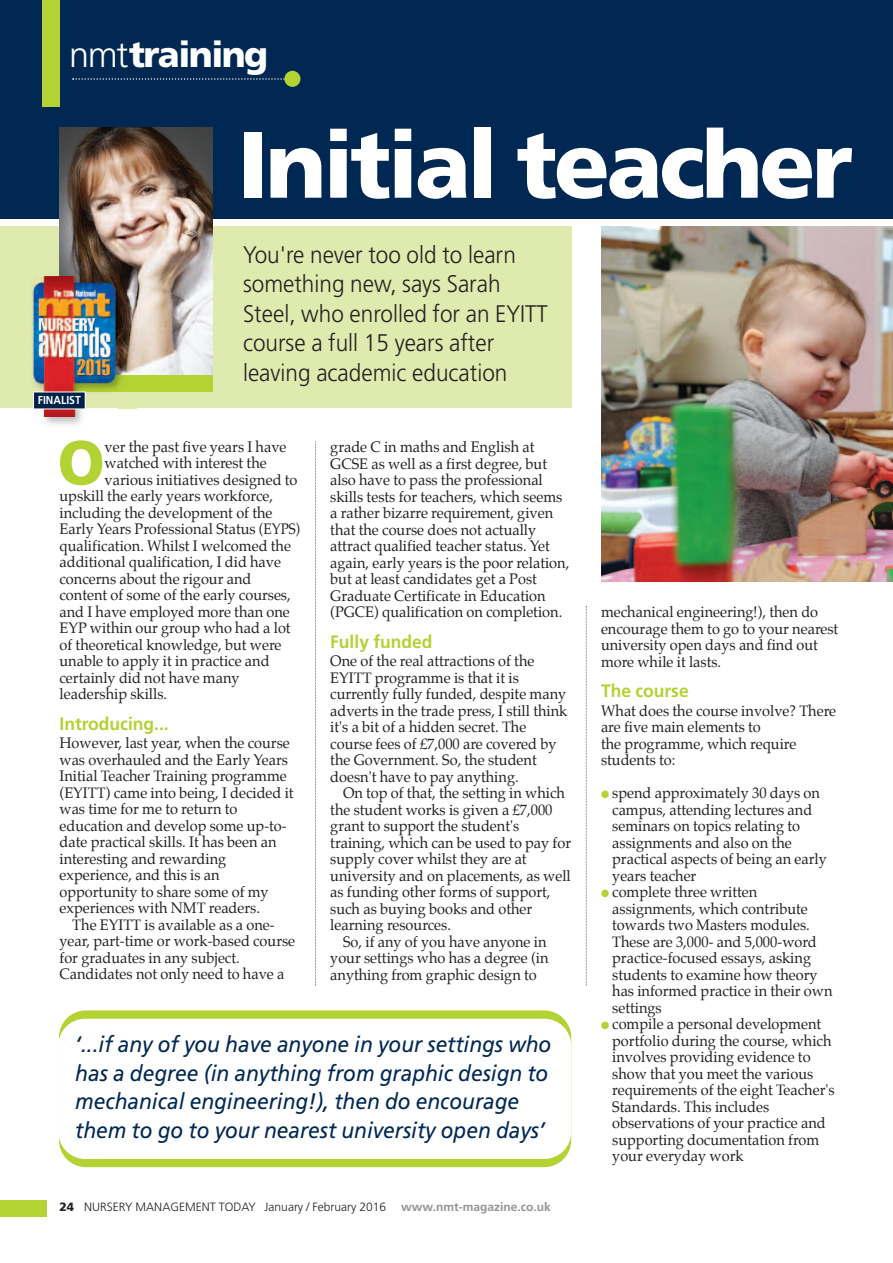
<style>
.page{position:relative;width:893px;height:1263px;background:#fff}
.page>*{position:absolute;margin:0;border:0;box-sizing:border-box;transform-origin:0 0}
.t1{font:900 93.45px "Frutiger";letter-spacing:-.035em;color:#fff}
.t2{font:900 62.1px "Frutiger";color:#b3d234}
.t3{font:900 36px "Frutiger";letter-spacing:-.045em;color:#fff}
.t4{font:300 24px/29.5px "Frutiger";color:#231f20;scale:.94 1}
.t5{font:italic 22.5px/28.5px "Frutiger";color:#002853;scale:.93 1}
.t6{font:700 18px "Frutiger";color:#b3d234}
.t7{font:15px/16.5px "Palatino";color:#231f20}
.t8{font:300 12px "Frutiger";color:#231f20}
.t9{font:700 11.55px "Frutiger";color:#fff;scale:.91 1}
.s1{font-weight:300}
.s2{font-weight:900}
.s3{font-weight:700;color:#939598}
.s4{color:#b3d234}
</style>
<div class="page">
<div style="left:0;top:227px;width:571px;height:181px;background:#deeaae"></div>
<div style="left:0;top:0;width:893px;height:218px;background:#002853"></div>
<div style="left:43px;top:0;width:17px;height:106px;background:#b3d234"></div>
<div style="left:0;top:1200px;width:47px;height:17px;background:#b3d234"></div>
<svg style="left:73px;top:78px;width:211px;height:2px"></svg>
<div style="left:284px;top:71px;width:16px;height:16px;background:#b3d234;border-radius:50%"></div>
<img style="left:60px;top:128px;width:153px;height:247px">
<img style="left:601px;top:227px;width:292px;height:354px">
<svg style="left:315px;top:441px;width:1px;height:545px"></svg>
<svg style="left:586px;top:606px;width:1px;height:380px"></svg>
<div style="left:59px;top:1010px;width:512px;height:157px;background:#b3d234;border-radius:27px"></div>
<div style="left:58px;top:1019px;width:513px;height:140px;background:#fff;border-radius:27px"></div>
<div style="left:60px;top:375px;width:153px;height:17px;background:#b3d234"></div>
<img style="left:43px;top:408px;width:93px;height:17px">
<img style="left:118px;top:270px;width:18px;height:116px">
<img style="left:60px;top:270px;width:58px;height:118px">
<img style="left:31px;top:276px;width:86px;height:140px">
<div style="left:34px;top:392px;width:51px;height:17px;background:#002149"></div>
<h3 class="t3" style="left:69px;top:40px;width:201px"><span class="s1">nmt</span>training</h3>
<h1 class="t1" style="left:238px;top:128px;width:616px">Initial teacher</h1>
<p class="t9" style="left:38px;top:395px;width:49px">FINALIST</p>
<h3 class="t4" style="left:243px;top:241px;width:326px">You're never too old to learn something new, says Sarah<br>Steel, who enrolled for an EYITT course a full 15 years after leaving academic education</h3>
<h2 class="t2" style="left:58px;top:438px;width:48px">O</h2>
<p class="t7" style="left:105px;top:439px;width:184px">ver the past five years I have</p>
<p class="t7" style="left:105px;top:456px;width:164px">watched with interest the</p>
<p class="t7" style="left:105px;top:472px;width:195px">various initiatives designed to</p>
<p class="t7" style="left:60px;top:489px;width:215px">upskill the early years workforce,</p>
<p class="t7" style="left:60px;top:505px;width:215px">including the development of the</p>
<p class="t7" style="left:60px;top:522px;width:242px">Early Years Professional Status (EYPS)</p>
<p class="t7" style="left:60px;top:538px;width:233px">qualification. Whilst I welcomed the</p>
<p class="t7" style="left:60px;top:555px;width:223px">additional qualification, I did have</p>
<p class="t7" style="left:60px;top:571px;width:193px">concerns about the rigour and</p>
<p class="t7" style="left:60px;top:588px;width:233px">content of some of the early courses,</p>
<p class="t7" style="left:60px;top:604px;width:232px">and I have employed more than one</p>
<p class="t7" style="left:60px;top:621px;width:233px">EYP within our group who had a lot</p>
<p class="t7" style="left:60px;top:637px;width:223px">of theoretical knowledge, but were</p>
<p class="t7" style="left:60px;top:654px;width:212px">unable to apply it in practice and</p>
<p class="t7" style="left:60px;top:670px;width:182px">certainly did not have many</p>
<p class="t7" style="left:60px;top:687px;width:109px">leadership skills.</p>
<p class="t6" style="left:60px;top:716px;width:111px">Introducing...</p>
<p class="t7" style="left:60px;top:736px;width:236px">However, last year, when the course was overhauled and the Early Years<br>Initial Teacher Training programme (EYITT) came into being, I decided it was time for me to return to education and develop some up-to&shy;date practical skills. It has been an interesting and rewarding experience, and this is an opportunity to share some of my experiences with NMT readers.</p>
<p class="t7" style="left:60px;top:917px;width:237px;text-indent:13px">The EYITT is available as a one&shy;year, part-time or work-based course for graduates in any subject.<br>Candidates not only need to have a</p>
<p class="t7" style="left:330px;top:440px;width:241px">grade C in maths and English at GCSE as well as a first degree, but also have to pass the professional skills tests for teachers, which seems a rather bizarre requirement, given that the course does not actually attract qualified teacher status. Yet again, early years is the poor relation, but at least candidates get a Post Graduate Certificate in Education (PGCE) qualification on completion.</p>
<p class="t6" style="left:330px;top:634px;width:104px">Fully funded</p>
<p class="t7" style="left:330px;top:654px;width:239px">One of the real attractions of the EYITT programme is that it is currently fully funded, despite many adverts in the trade press, I still think it's a bit of a hidden secret. The course fees of £7,000 are covered by the Government. So, the student doesn't have to pay anything.</p>
<p class="t7" style="left:343px;top:786px;width:223px">On top of that, the setting in which</p>
<p class="t7" style="left:330px;top:802px;width:224px">the student works is given a £7,000</p>
<p class="t7" style="left:330px;top:819px;width:191px">grant to support the student's</p>
<p class="t7" style="left:330px;top:835px;width:242px">training, which can be used to pay for</p>
<p class="t7" style="left:330px;top:852px;width:198px">supply cover whilst they are at</p>
<p class="t7" style="left:330px;top:868px;width:242px">university and on placements, as well</p>
<p class="t7" style="left:330px;top:885px;width:222px">as funding other forms of support,</p>
<p class="t7" style="left:330px;top:901px;width:204px">such as buying books and other</p>
<p class="t7" style="left:330px;top:918px;width:122px">learning resources.</p>
<p class="t7" style="left:343px;top:934px;width:205px">So, if any of you have anyone in</p>
<p class="t7" style="left:330px;top:951px;width:220px">your settings who has a degree (in</p>
<p class="t7" style="left:330px;top:967px;width:208px">anything from graphic design to</p>
<h3 class="t5" style="left:75px;top:1032px;width:513px">‘...if any of you have anyone in your settings who has a degree (in anything from graphic design to mechanical engineering!), then do encourage them to go to your nearest university open days’</h3>
<p class="t8" style="left:60px;top:1202px;width:493px"><span class="s2">24</span> NURSERY MANAGEMENT TODAY January / February 2016 <span class="s3">www.nmt-magazine.co.uk</span></p>
<p class="t7" style="left:601px;top:605px;width:239px">mechanical engineering!), then do encourage them to go to your nearest university open days and find out more while it lasts.</p>
<p class="t6" style="left:601px;top:684px;width:89px">The course</p>
<p class="t7" style="left:601px;top:703px;width:237px">What does the course involve? There are five main elements to<br>the programme, which require students to:</p>
<p class="t7" style="left:612px;top:786px;width:216px;text-indent:-11px"><span class="s4">●</span> spend approximately 30 days on campus, attending lectures and seminars on topics relating to assignments and also on the practical aspects of being an early years teacher</p>
<p class="t7" style="left:612px;top:885px;width:222px;text-indent:-11px"><span class="s4">●</span> complete three written assignments, which contribute towards two Masters modules.<br>These are 3,000- and 5,000-word practice-focused essays, asking students to examine how theory has informed practice in their own settings</p>
<p class="t7" style="left:612px;top:1017px;width:224px;text-indent:-11px"><span class="s4">●</span> compile a personal development portfolio during the course, which involves providing evidence to show that you meet the various requirements of the eight Teacher's<br>Standards. This includes observations of your practice and supporting documentation from your everyday work</p>
</div>
